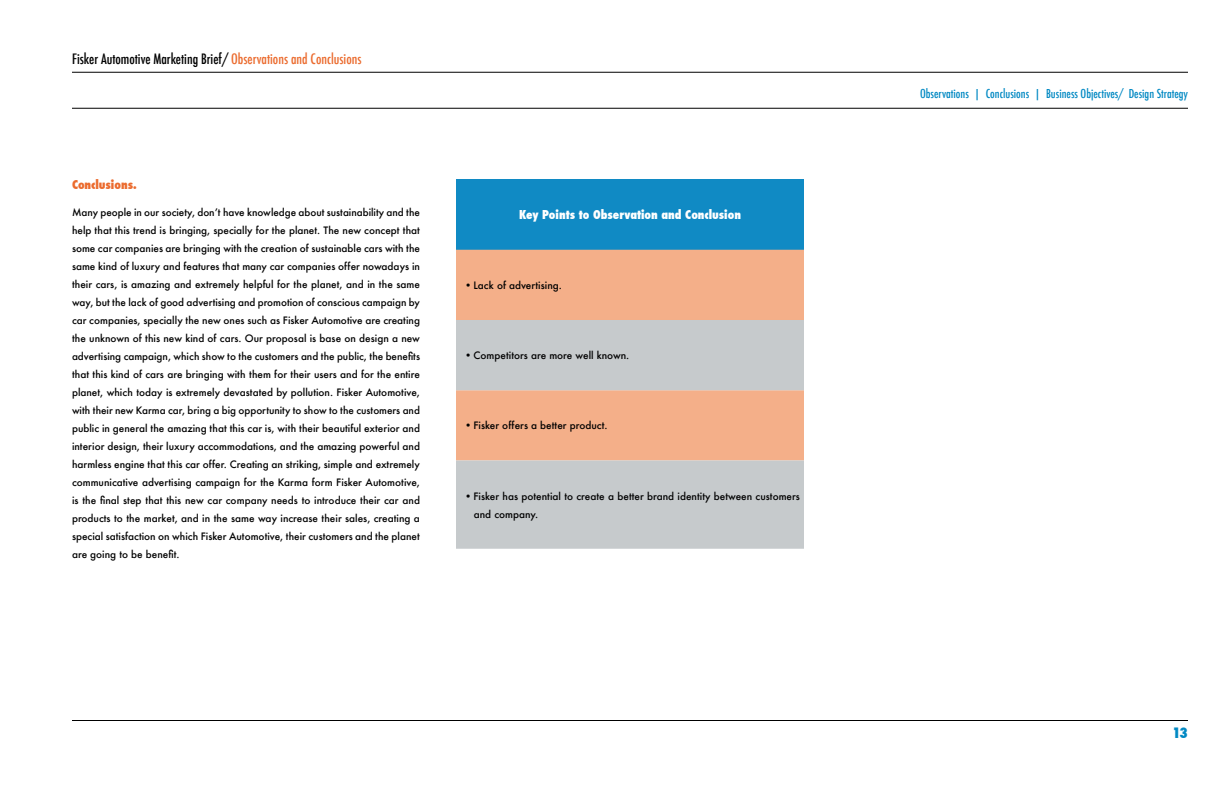
<style>
.page{position:relative;width:1224px;height:792px;background:#fff}
.page>*{position:absolute;margin:0;border:0;box-sizing:border-box;transform-origin:0 0}
.t1{font:500 condensed 14px "Futura";color:#000}
.t2{font:800 condensed 14px "Futura";color:#0289c3}
.t3{font:500 condensed 12px "Futura";color:#0289c3}
.t4{font:800 condensed 12px "Futura";color:#fff}
.t5{font:800 condensed 12px "Futura";color:#eb6b2e}
.t6{font:500 10px/18px "Futura";color:#000;text-align:justify}
.s1{color:#eb6b2e}
.s2{font-weight:800;font-stretch:condensed}
</style>
<div class="page">
<hr style="left:72px;top:72px;width:1116px;height:1px;background:#000">
<hr style="left:72px;top:108px;width:1116px;height:1px;background:#000">
<hr style="left:72px;top:720px;width:1116px;height:1px;background:#000">
<div style="left:456px;top:180px;width:348px;height:70px;background:#108ac4"></div>
<div style="left:456px;top:250px;width:348px;height:70px;background:#f4af89"></div>
<svg style="left:456px;top:320px;width:348px;height:229px;background:#d4c1b7"></svg>
<h1 class="t1" style="left:72px;top:49px;width:291px">Fisker Automotive Marketing Brief/ <span class="s1">Observations and Conclusions</span></h1>
<p class="t5" style="left:72px;top:177px;width:66px">Conclusions.</p>
<p class="t6" style="left:72px;top:204px;width:350px">Many people in our society, don’t have knowledge about sustainability and the help that this trend is bringing, specially for the planet. The new concept that some car companies are bringing with the creation of sustainable cars with the same kind of luxury and features that many car companies offer nowadays in their cars, is amazing and extremely helpful for the planet, and in the same way, but the lack of good advertising and promotion of conscious campaign by car companies, specially the new ones such as Fisker Automotive are creating the unknown of this new kind of cars. Our proposal is base on design a new advertising campaign, which show to the customers and the public, the benefits that this kind of cars are bringing with them for their users and for the entire planet, which today is extremely devastated by pollution. Fisker Automotive, with their new Karma car, bring a big opportunity to show to the customers and public in general the amazing that this car is, with their beautiful exterior and interior design, their luxury accommodations, and the amazing powerful and harmless engine that this car offer. Creating an striking, simple and extremely communicative advertising campaign for the Karma form Fisker Automotive, is the final step that this new car company needs to introduce their car and products to the market, and in the same way increase their sales, creating a special satisfaction on which Fisker Automotive, their customers and the planet are going to be benefit.</p>
<p class="t4" style="left:519px;top:206px;width:223px">Key Points to Observation and Conclusion</p>
<p class="t6" style="left:464px;top:276px;width:99px"><span class="s2">•</span>Lack of advertising.</p>
<p class="t6" style="left:464px;top:346px;width:166px"><span class="s2">•</span>Competitors are more well known.</p>
<p class="t6" style="left:464px;top:417px;width:144px"><span class="s2">•</span>Fisker offers a better product.</p>
<p class="t6" style="left:474px;top:487px;width:328px;text-indent:-9px"><span class="s2">•</span>Fisker has potential to create a better brand identity between customers and company.</p>
<p class="t3" style="left:920px;top:86px;width:269px">Observations | Conclusions | Business Objectives/ Design Strategy</p>
<h1 class="t2" style="left:1172px;top:723px;width:17px">13</h1>
</div>
